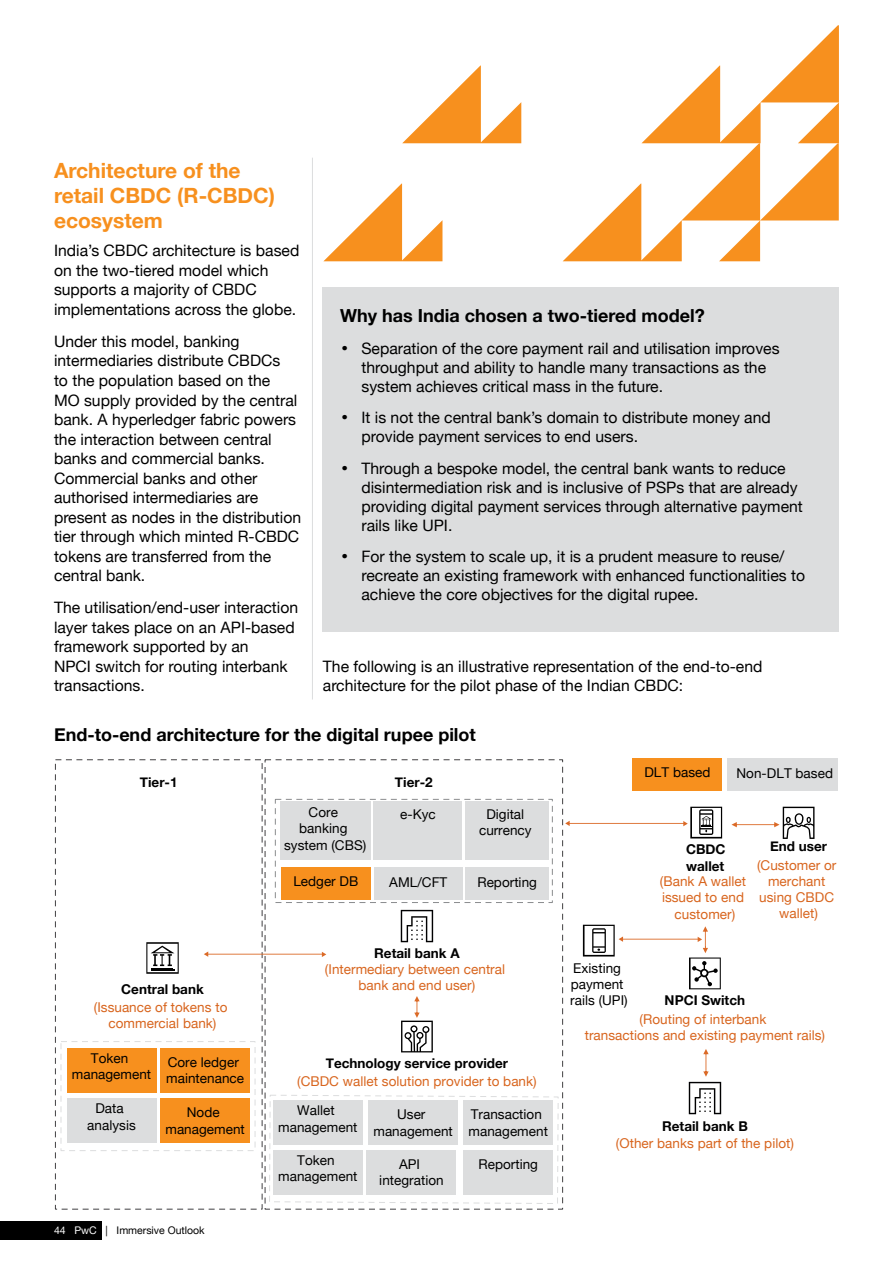
<style>
.page{position:relative;width:893px;height:1263px;background:#fff}
.page>*{position:absolute;margin:0;border:0;box-sizing:border-box;transform-origin:0 0}
.t1{font:700 21px/25.2px "Helvetica Neue";color:#f7901e}
.t2{font:700 18px "Helvetica Neue";color:#000}
.t3{font:15.75px/19.5px "Helvetica Neue";color:#000}
.t4{font:13.5px/16.2px "Helvetica Neue";letter-spacing:.005em;color:#000;text-align:center}
.t5{font:13.5px/16.2px "Helvetica Neue";letter-spacing:.005em;color:#d8651e;text-align:center}
.t6{font:700 13.5px "Helvetica Neue";color:#000}
.t7{font:10.5px "Helvetica Neue";color:#000}
.s1{font-family:"ITC Charter Com"}
.s2{color:#fff}
</style>
<div class="page">
<div style="left:323px;top:287px;width:516px;height:344px;background:#dcddde"></div>
<hr style="left:312px;top:158px;width:1px;height:541px;background:#dcddde">
<svg style="left:324px;top:184px;width:118px;height:77px"></svg>
<svg style="left:563px;top:25px;width:276px;height:236px"></svg>
<svg style="left:402px;top:66px;width:119px;height:77px"></svg>
<div style="left:0;top:1221px;width:101px;height:19px;background:#000"></div>
<div style="left:728px;top:758px;width:110px;height:32px;background:#dcddde"></div>
<div style="left:633px;top:758px;width:89px;height:32px;background:#f7901e"></div>
<div style="left:61px;top:1041px;width:194px;height:110px;border:1px dashed #dcddde"></div>
<div style="left:67px;top:1048px;width:89px;height:44px;background:#f7901e"></div>
<div style="left:160px;top:1048px;width:90px;height:44px;background:#f7901e"></div>
<div style="left:67px;top:1099px;width:89px;height:44px;background:#dcddde"></div>
<div style="left:160px;top:1099px;width:90px;height:44px;background:#f7901e"></div>
<div style="left:275px;top:799px;width:278px;height:104px;border:1px dashed #8a8c8e"></div>
<div style="left:280px;top:802px;width:91px;height:58px;background:#dcddde"></div>
<div style="left:374px;top:802px;width:88px;height:58px;background:#dcddde"></div>
<div style="left:466px;top:802px;width:83px;height:58px;background:#dcddde"></div>
<div style="left:281px;top:867px;width:90px;height:32px;background:#f7901e"></div>
<div style="left:374px;top:867px;width:89px;height:32px;background:#dcddde"></div>
<div style="left:466px;top:867px;width:83px;height:32px;background:#dcddde"></div>
<svg style="left:401px;top:910px;width:32px;height:32px"></svg>
<svg style="left:731px;top:807px;width:83px;height:32px"></svg>
<svg style="left:565px;top:807px;width:157px;height:31px"></svg>
<svg style="left:146px;top:942px;width:33px;height:32px"></svg>
<svg style="left:204px;top:951px;width:122px;height:6px"></svg>
<svg style="left:583px;top:925px;width:138px;height:64px"></svg>
<svg style="left:401px;top:996px;width:32px;height:56px"></svg>
<svg style="left:689px;top:1049px;width:32px;height:65px"></svg>
<svg style="left:269px;top:1094px;width:290px;height:110px"></svg>
<h1 class="t1" style="left:54px;top:158px;width:222px">Architecture of the retail CBDC (R-CBDC) ecosystem</h1>
<p class="t3" style="left:54px;top:242px;width:247px">India’s CBDC architecture is based on the two-tiered model which supports a majority of CBDC implementations across the globe.</p>
<p class="t2" style="left:340px;top:302px;width:366px">Why has India chosen a two-tiered model?</p>
<p class="t3" style="left:54px;top:333px;width:187px">Under this model, banking</p>
<p class="t3" style="left:340px;top:339px;width:441px"><span class="s1">•</span> Separation of the core payment rail and utilisation improves</p>
<p class="t3" style="left:54px;top:352px;width:228px">intermediaries distribute CBDCs</p>
<p class="t3" style="left:361px;top:358px;width:406px">throughput and ability to handle many transactions as the</p>
<p class="t3" style="left:54px;top:372px;width:218px">to the population based on the</p>
<p class="t3" style="left:361px;top:377px;width:303px">system achieves critical mass in the future.</p>
<p class="t3" style="left:54px;top:391px;width:245px">MO supply provided by the central bank. A hyperledger fabric powers</p>
<p class="t3" style="left:340px;top:409px;width:432px"><span class="s1">•</span> It is not the central bank’s domain to distribute money and</p>
<p class="t3" style="left:54px;top:430px;width:219px">the interaction between central</p>
<p class="t3" style="left:361px;top:428px;width:278px">provide payment services to end users.</p>
<p class="t3" style="left:54px;top:450px;width:212px">banks and commercial banks.</p>
<p class="t3" style="left:340px;top:459px;width:447px"><span class="s1">•</span> Through a bespoke model, the central bank wants to reduce</p>
<p class="t3" style="left:54px;top:469px;width:205px">Commercial banks and other</p>
<p class="t3" style="left:361px;top:478px;width:438px">disintermediation risk and is inclusive of PSPs that are already</p>
<p class="t3" style="left:54px;top:488px;width:206px">authorised intermediaries are</p>
<p class="t3" style="left:361px;top:497px;width:443px">providing digital payment services through alternative payment</p>
<p class="t3" style="left:54px;top:508px;width:249px">present as nodes in the distribution</p>
<p class="t3" style="left:361px;top:516px;width:92px">rails like UPI.</p>
<p class="t3" style="left:54px;top:527px;width:247px">tier through which minted R-CBDC tokens are transferred from the</p>
<p class="t3" style="left:340px;top:548px;width:446px"><span class="s1">•</span> For the system to scale up, it is a prudent measure to reuse/</p>
<p class="t3" style="left:54px;top:566px;width:93px">central bank.</p>
<p class="t3" style="left:361px;top:567px;width:445px;line-height:18.9px">recreate an existing framework with enhanced functionalities to achieve the core objectives for the digital rupee.</p>
<p class="t3" style="left:54px;top:599px;width:246px">The utilisation/end-user interaction layer takes place on an API-based framework supported by an<br>NPCI switch for routing interbank</p>
<p class="t3" style="left:323px;top:657px;width:441px">The following is an illustrative representation of the end-to-end</p>
<p class="t3" style="left:54px;top:677px;width:92px">transactions.</p>
<p class="t3" style="left:323px;top:677px;width:362px">architecture for the pilot phase of the Indian CBDC:</p>
<p class="t2" style="left:54px;top:720px;width:423px">End-to-end architecture for the digital rupee pilot</p>
<p class="t6" style="left:140px;top:772px;width:39px">Tier-1</p>
<p class="t6" style="left:121px;top:978px;width:84px">Central bank</p>
<p class="t5" style="left:94px;top:1000px;width:135px">(Issuance of tokens to commercial bank)</p>
<p class="t4" style="left:72px;top:1051px;width:81px">Token management</p>
<p class="t4" style="left:166px;top:1055px;width:79px;text-align:left">Core ledger maintenance</p>
<p class="t4" style="left:87px;top:1101px;width:50px">Data analysis</p>
<p class="t4" style="left:165px;top:1105px;width:81px">Node management</p>
<p class="t7" style="left:54px;top:1223px;width:152px"><span class="s2">44 PwC</span> | Immersive Outlook</p>
<p class="t6" style="left:395px;top:772px;width:39px">Tier-2</p>
<p class="t4" style="left:284px;top:805px;width:84px">Core<br>banking system (CBS)</p>
<p class="t4" style="left:400px;top:807px;width:37px">e-Kyc</p>
<p class="t4" style="left:479px;top:807px;width:54px">Digital currency</p>
<p class="t4" style="left:293px;top:874px;width:67px">Ledger DB</p>
<p class="t4" style="left:389px;top:875px;width:59px">AML/CFT</p>
<p class="t4" style="left:477px;top:875px;width:61px">Reporting</p>
<p class="t6" style="left:374px;top:942px;width:87px">Retail bank A</p>
<p class="t5" style="left:325px;top:961px;width:182px">(Intermediary between central bank and end user)</p>
<p class="t6" style="left:326px;top:1053px;width:184px">Technology service provider</p>
<p class="t4" style="left:278px;top:1103px;width:81px">Wallet management</p>
<p class="t4" style="left:373px;top:1107px;width:81px">User management</p>
<p class="t4" style="left:469px;top:1107px;width:81px;text-align:left">Transaction management</p>
<p class="t4" style="left:278px;top:1153px;width:81px">Token management</p>
<p class="t4" style="left:379px;top:1157px;width:66px">API integration</p>
<p class="t4" style="left:478px;top:1157px;width:61px">Reporting</p>
<p class="t5" style="left:297px;top:1074px;width:241px">(CBDC wallet solution provider to bank)</p>
<p class="t4" style="left:644px;top:764px;width:68px">DLT based</p>
<p class="t4" style="left:736px;top:766px;width:98px">Non-DLT based</p>
<p class="t6" style="left:686px;top:839px;width:41px">CBDC</p>
<p class="t6" style="left:770px;top:835px;width:59px">End user</p>
<p class="t6" style="left:686px;top:855px;width:40px">wallet</p>
<p class="t5" style="left:757px;top:858px;width:81px">(Customer or</p>
<p class="t5" style="left:660px;top:874px;width:88px">(Bank A wallet</p>
<p class="t5" style="left:768px;top:874px;width:59px">merchant</p>
<p class="t5" style="left:662px;top:890px;width:174px">issued to end using CBDC</p>
<p class="t5" style="left:675px;top:906px;width:62px">customer)</p>
<p class="t5" style="left:779px;top:906px;width:40px">wallet)</p>
<p class="t4" style="left:570px;top:961px;width:59px;text-align:left">Existing payment rails (UPI)</p>
<p class="t6" style="left:665px;top:990px;width:82px">NPCI Switch</p>
<p class="t5" style="left:585px;top:1012px;width:242px">(Routing of interbank<br>transactions and existing payment rails)</p>
<p class="t6" style="left:662px;top:1115px;width:87px">Retail bank B</p>
<p class="t5" style="left:616px;top:1136px;width:180px">(Other banks part of the pilot)</p>
</div>
